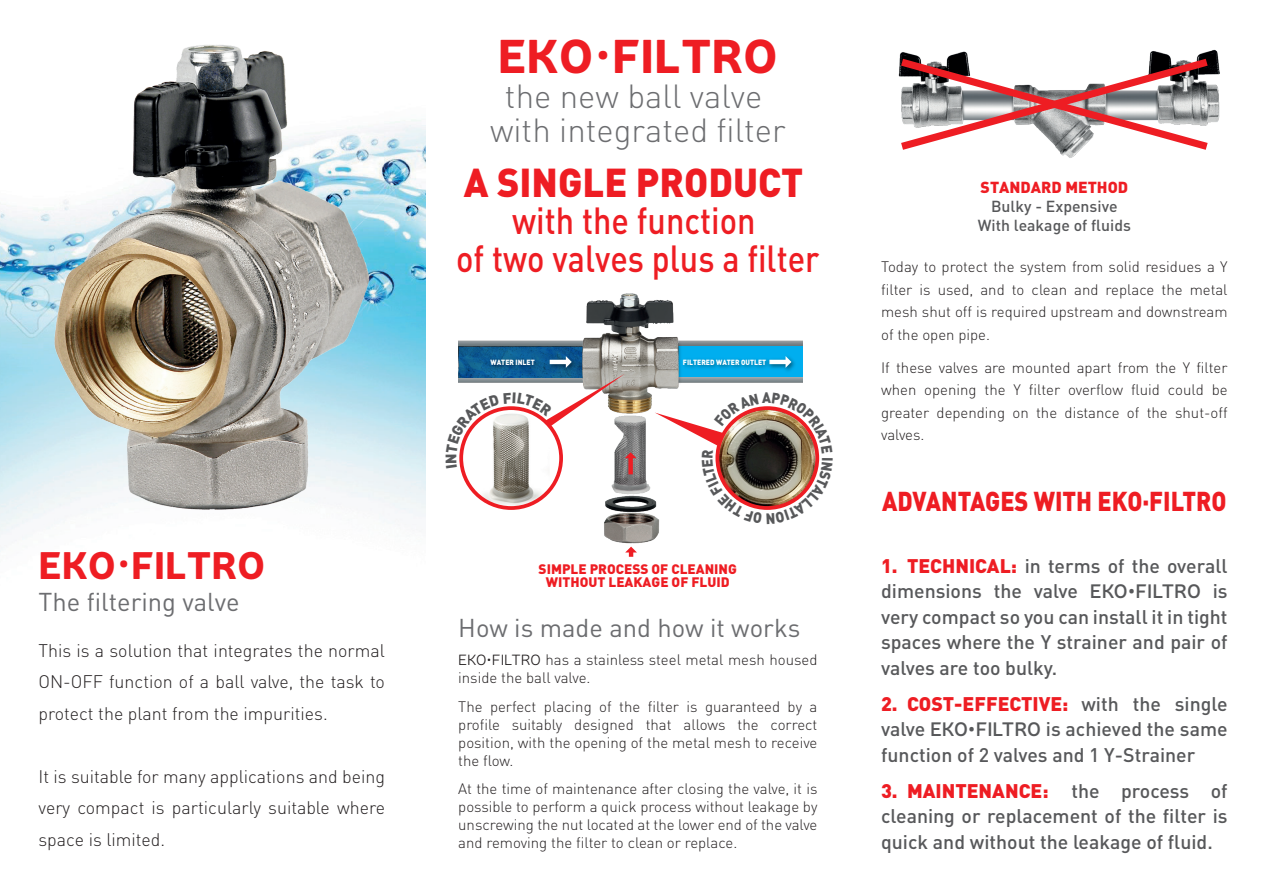
<style>
.page{position:relative;width:1263px;height:893px;background:#fff}
.page>*{position:absolute;margin:0;border:0;box-sizing:border-box;transform-origin:0 0}
.t1{font:900 46.8px "Neris";color:#ee1d23}
.t2{font:900 39.9px "DIN";color:#ee1d23;scale:.95 1}
.t3{font:900 37.95px "Neris";color:#ee1d23}
.t4{font:500 37.35px/37.8px "DIN";color:#ee1d23;text-align:center;scale:.87 1}
.t5{font:300 33px/34.5px "DIN";color:#6c6d70;text-align:center}
.t6{font:900 27px "DIN";color:#ee1d23;scale:.87 1}
.t7{font:25.5px "DIN";color:#6c6d70}
.t8{font:500 19.5px/25.5px "DIN";color:#57585a;text-align:justify}
.t9{font:300 18px/31.5px "DIN";color:#231f20;text-align:justify}
.t10{font:500 15.75px/18.9px "DIN";color:#57585a;text-align:center}
.t11{font:900 15.75px "DIN";color:#ee1d23}
.t12{font:300 15px/18px "DIN";color:#231f20;text-align:justify}
.t13{font:900 13.65px/13.6px "DIN";color:#ee1d23;text-align:center}
.t14{font:900 7.5px "DIN";color:#fff;scale:.92 1}
.s1{font-family:"Neris"}
.s2{font-weight:900;color:#ee1d23}
.s3{font-family:"Neris";font-weight:600}
</style>
<div class="page">
<img style="left:0;top:119px;width:425px;height:433px">
<img style="left:901px;top:49px;width:319px;height:109px">
<svg style="left:898px;top:53px;width:317px;height:102px"></svg>
<img style="left:611px;top:422px;width:40px;height:69px">
<div style="left:672px;top:346px;width:130px;height:31px;background:#00aeef"></div>
<img style="left:459px;top:346px;width:122px;height:28px">
<img style="left:680px;top:340px;width:4px;height:44px">
<img style="left:581px;top:293px;width:99px;height:129px">
<img style="left:546px;top:352px;width:33px;height:22px">
<svg style="left:550px;top:356px;width:22px;height:12px"></svg>
<img style="left:487px;top:355px;width:56px;height:19px">
<img style="left:773px;top:358px;width:22px;height:13px">
<svg style="left:773px;top:356px;width:18px;height:12px"></svg>
<img style="left:679px;top:355px;width:94px;height:19px">
<img style="left:473px;top:474px;width:77px;height:34px">
<img style="left:605px;top:491px;width:50px;height:18px">
<img style="left:604px;top:509px;width:55px;height:35px">
<svg style="left:625px;top:547px;width:12px;height:10px"></svg>
<img style="left:46px;top:45px;width:332px;height:474px">
<svg style="left:458px;top:374px;width:178px;height:100px"></svg>
<svg style="left:655px;top:393px;width:165px;height:131px"></svg>
<h3 class="t3" style="left:39px;top:537px;width:228px">EKO FILTRO</h3>
<h3 class="t3" style="left:118px;top:526px;width:12px">.</h3>
<h3 class="t7" style="left:39px;top:586px;width:203px">The filtering valve</h3>
<p class="t9" style="left:39px;top:634px;width:348px">This is a solution that integrates the normal ON-OFF function of a ball valve, the task to protect the plant from the impurities.</p>
<p class="t9" style="left:39px;top:760px;width:348px">It is suitable for many applications and being very compact is particularly suitable where space is limited.</p>
<h1 class="t1" style="left:498px;top:22px;width:281px">EKO FILTRO</h1>
<h1 class="t1" style="left:596px;top:8px;width:15px">.</h1>
<h3 class="t5" style="left:490px;top:78px;width:297px">the new ball valve with integrated filter</h3>
<h2 class="t2" style="left:464px;top:155px;width:359px">A SINGLE PRODUCT</h2>
<h3 class="t4" style="left:456px;top:201px;width:419px">with the function<br>of two valves plus a filter</h3>
<p class="t14" style="left:491px;top:357px;width:50px">WATER INLET</p>
<p class="t14" style="left:683px;top:357px;width:92px">FILTERED WATER OUTLET</p>
<p class="t13" style="left:539px;top:561px;width:200px">SIMPLE PROCESS OF CLEANING<br>WITHOUT LEAKAGE OF FLUID</p>
<h3 class="t7" style="left:458px;top:612px;width:344px">How is made and how it works</h3>
<p class="t12" style="left:458px;top:651px;width:361px"><span class="s1">EKO•FILTRO</span> has a stainless steel metal mesh housed inside the ball valve.</p>
<p class="t12" style="left:458px;top:697px;width:361px">The perfect placing of the filter is guaranteed by a profile suitably designed that allows the correct position, with the opening of the metal mesh to receive the flow.</p>
<p class="t12" style="left:458px;top:780px;width:361px">At the time of maintenance after closing the valve, it is possible to perform a quick process without leakage by unscrewing the nut located at the lower end of the valve and removing the filter to clean or replace.</p>
<p class="t11" style="left:981px;top:177px;width:149px">STANDARD METHOD</p>
<p class="t10" style="left:978px;top:196px;width:155px">Bulky - Expensive<br>With leakage of fluids</p>
<p class="t12" style="left:881px;top:255px;width:348px;line-height:22.5px">Today to protect the system from solid residues a Y filter is used, and to clean and replace the metal mesh shut off is required upstream and downstream of the open pipe.</p>
<p class="t12" style="left:881px;top:356px;width:348px;line-height:22.5px">If these valves are mounted apart from the Y filter when opening the Y filter overflow fluid could be greater depending on the distance of the shut-off valves.</p>
<h3 class="t6" style="left:882px;top:484px;width:397px">ADVANTAGES WITH EKO·FILTRO</h3>
<h3 class="t8" style="left:881px;top:552px;width:348px"><span class="s2">1. TECHNICAL:</span> in terms of the overall dimensions the valve <span class="s3">EKO•FILTRO</span> is very compact so you can install it in tight spaces where the Y strainer and pair of valves are too bulky.</h3>
<h3 class="t8" style="left:881px;top:690px;width:348px"><span class="s2">2. COST-EFFECTIVE:</span> with the single valve <span class="s3">EKO•FILTRO</span> is achieved the same function of 2 valves and 1 Y-Strainer</h3>
<h3 class="t8" style="left:881px;top:777px;width:348px"><span class="s2">3. MAINTENANCE:</span> the process of cleaning or replacement of the filter is quick and without the leakage of fluid.</h3>
</div>
